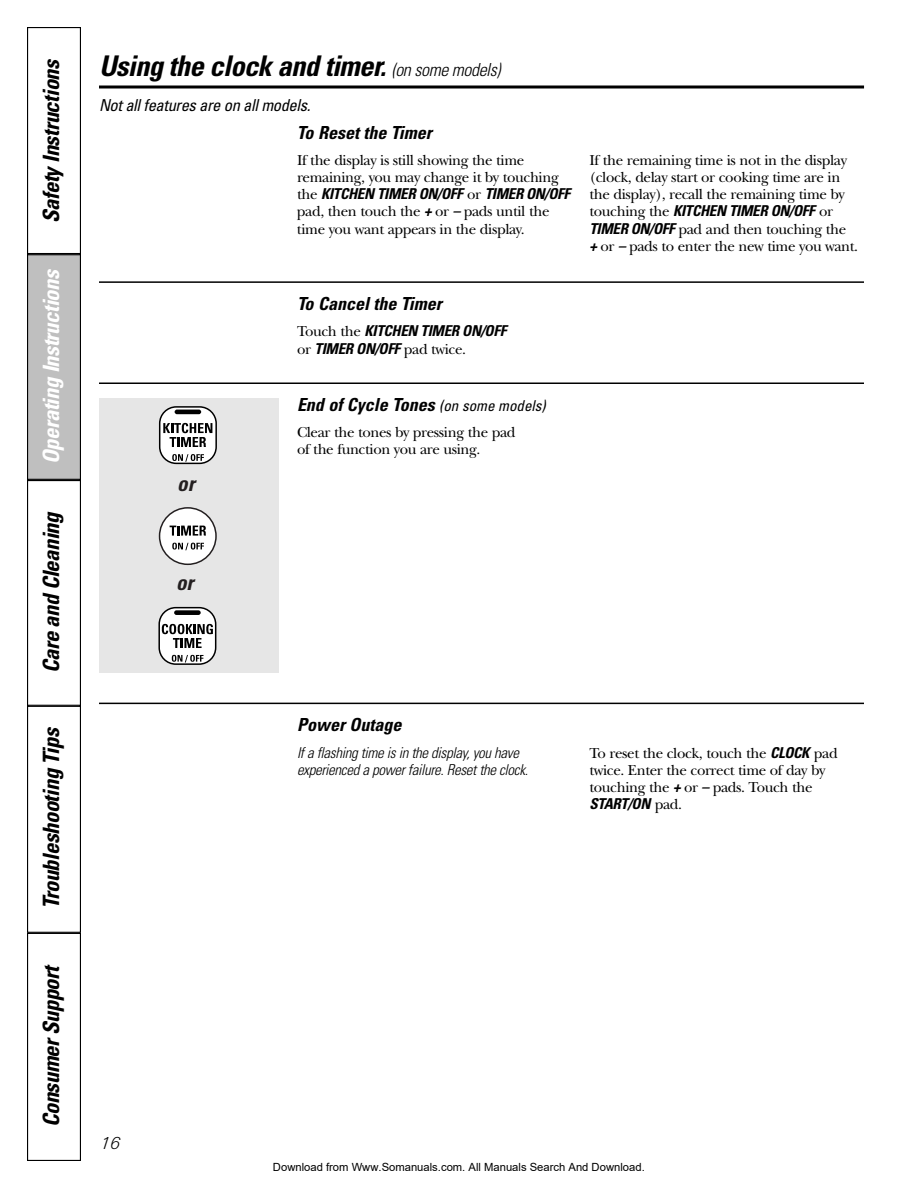
<style>
.page{position:relative;width:918px;height:1188px;background:#fff}
.page>*{position:absolute;margin:0;border:0;box-sizing:border-box;transform-origin:0 0}
.t1{font:italic 700 condensed 28.5px "Univers LT Std";letter-spacing:-.02em;color:#000}
.t2{font:italic 700 condensed 22.5px "Univers LT Std";letter-spacing:-.02em;color:#000}
.t3{font:italic 700 condensed 22.5px "Univers LT Std";letter-spacing:-.02em;color:#fff}
.t4{font:italic 700 condensed 21px "Univers";color:#231f20}
.t5{font:italic 700 condensed 18px "Univers LT Std";color:#000}
.t6{font:18px "U46";color:#000}
.t7{font:italic condensed 16.5px "Univers LT Std";letter-spacing:-.02em;color:#000}
.t8{font:15px/17.2px "New Baskerville";letter-spacing:-.025em;color:#000}
.t9{font:italic 700 condensed 15px "Univers LT Std";letter-spacing:-.02em;color:#000}
.t10{font:italic 300 condensed 15px/17.2px "Univers LT Std";letter-spacing:-.02em;color:#000}
.t11{font:11.25px "Arial";color:#000}
.s1{font-weight:300;font-size:18px}
.s2{font-family:"New Baskerville";font-weight:400;font-style:normal;font-stretch:normal}
.s3{font-family:"Univers LT Std";font-weight:700;font-style:italic;font-stretch:condensed}
.s4{font-weight:400;font-size:15px}
</style>
<div class="page">
<hr style="left:99px;top:86px;width:765px;height:3px;background:#000">
<hr style="left:99px;top:281px;width:765px;height:2px;background:#000">
<hr style="left:99px;top:382px;width:765px;height:2px;background:#000">
<hr style="left:99px;top:703px;width:765px;height:1px;background:#000">
<div style="left:99px;top:398px;width:180px;height:275px;background:#e6e6e6"></div>
<div style="left:159px;top:406px;width:58px;height:58px;background:#fff;border:2px solid #000;border-radius:17px"></div>
<svg style="left:163px;top:423px;width:49px;height:24px"></svg>
<svg style="left:172px;top:454px;width:32px;height:8px"></svg>
<hr style="left:175px;top:410px;width:26px;height:4px;background:#000;border-radius:2px">
<div style="left:158px;top:607px;width:58px;height:58px;background:#fff;border:2px solid #000;border-radius:17px"></div>
<svg style="left:162px;top:624px;width:51px;height:24px"></svg>
<svg style="left:172px;top:655px;width:31px;height:8px"></svg>
<div style="left:174px;top:610px;width:27px;height:5px;background:#000;border-radius:2px"></div>
<div style="left:159px;top:507px;width:58px;height:58px;background:#fff;border:2px solid #231f20;border-radius:50%"></div>
<svg style="left:170px;top:526px;width:36px;height:10px"></svg>
<svg style="left:172px;top:543px;width:32px;height:7px"></svg>
<div style="left:27px;top:933px;width:54px;height:228px;border:1px solid #000"></div>
<div style="left:27px;top:705px;width:54px;height:228px;border:1px solid #000"></div>
<div style="left:28px;top:254px;width:52px;height:226px;background:#bfbfbf"></div>
<div style="left:27px;top:253px;width:54px;height:228px;border:1px solid #000"></div>
<div style="left:27px;top:27px;width:54px;height:228px;border:1px solid #000"></div>
<div style="left:27px;top:479px;width:54px;height:228px;border:1px solid #000"></div>
<h2 class="t2" style="left:43px;top:223px;width:166px;rotate:-90deg">Safety Instructions</h2>
<h2 class="t3" style="left:43px;top:464px;width:197px;rotate:-90deg">Operating Instructions</h2>
<h2 class="t2" style="left:43px;top:673px;width:162px;rotate:-90deg">Care and Cleaning</h2>
<h2 class="t2" style="left:43px;top:909px;width:184px;rotate:-90deg">Troubleshooting Tips</h2>
<h2 class="t2" style="left:43px;top:1127px;width:164px;rotate:-90deg">Consumer Support</h2>
<h1 class="t1" style="left:99px;top:56px;width:403px">Using the clock and timer. <span class="s1">(on some models)</span></h1>
<p class="t7" style="left:99px;top:99px;width:213px">Not all features are on all models.</p>
<p class="t5" style="left:297px;top:126px;width:136px">To Reset the Timer</p>
<p class="t8" style="left:297px;top:153px;width:263px">If the display is still showing the time remaining, you may change it by touching</p>
<p class="t9" style="left:297px;top:188px;width:275px"><span class="s2">the</span> KITCHEN TIMER ON/OFF <span class="s2">or</span> TIMER ON/OFF</p>
<p class="t8" style="left:297px;top:205px;width:254px">pad, then touch the <span class="s3">+</span> or <span class="s3">–</span> pads until the time you want appears in the display.</p>
<p class="t5" style="left:297px;top:297px;width:146px">To Cancel the Timer</p>
<p class="t9" style="left:297px;top:326px;width:211px"><span class="s2">Touch the</span> KITCHEN TIMER ON/OFF</p>
<p class="t8" style="left:297px;top:342px;width:171px">or <span class="s3">TIMER ON/OFF</span> pad twice.</p>
<h3 class="t4" style="left:177px;top:475px;width:23px">or</h3>
<p class="t5" style="left:297px;top:398px;width:250px">End of Cycle Tones <span class="s4">(on some models)</span></p>
<p class="t8" style="left:297px;top:425px;width:220px">Clear the tones by pressing the pad of the function you are using.</p>
<p class="t8" style="left:590px;top:153px;width:259px">If the remaining time is not in the display (clock, delay start or cooking time are in the display), recall the remaining time by</p>
<p class="t9" style="left:590px;top:206px;width:245px"><span class="s2">touching the</span> KITCHEN TIMER ON/OFF <span class="s2">or</span></p>
<p class="t8" style="left:590px;top:222px;width:270px"><span class="s3">TIMER ON/OFF</span> pad and then touching the<br><span class="s3">+</span> or <span class="s3">–</span> pads to enter the new time you want.</p>
<h3 class="t4" style="left:176px;top:575px;width:23px">or</h3>
<p class="t6" style="left:99px;top:1137px;width:23px">16</p>
<p class="t5" style="left:297px;top:718px;width:106px">Power Outage</p>
<p class="t10" style="left:297px;top:745px;width:233px">If a flashing time is in the display, you have experienced a power failure. Reset the clock.</p>
<p class="t8" style="left:590px;top:746px;width:250px">To reset the clock, touch the <span class="s3">CLOCK</span> pad twice. Enter the correct time of day by touching the <span class="s3">+</span> or <span class="s3">–</span> pads. Touch the</p>
<p class="t9" style="left:590px;top:799px;width:94px">START/ON <span class="s2">pad.</span></p>
<p class="t11" style="left:273px;top:1160px;width:373px">Download from Www.Somanuals.com. All Manuals Search And Download.</p>
</div>
